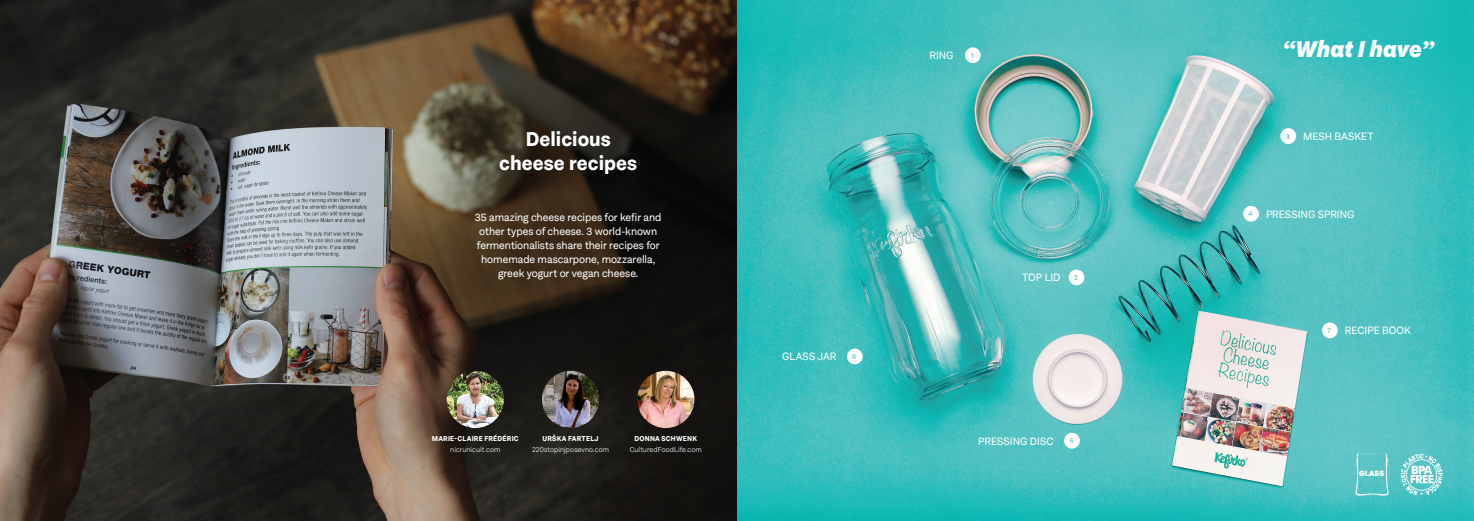
<style>
.page{position:relative;width:1474px;height:521px;background:#fff}
.page>*{position:absolute;margin:0;border:0;box-sizing:border-box;transform-origin:0 0}
.t1{font:italic 900 23.01px "Solanel";color:#fff}
.t2{font:700 19.69px/23.6px "Solanel";color:#fff;text-align:center}
.t3{font:10.5px/14px "Solanel";color:#fff;text-align:center}
.t4{font:900 7.79px "Solanel";color:#fff}
.t5{font:300 7px "Solanel";letter-spacing:.01em;color:#fff}
.t6{font:700 7px "Solanel";letter-spacing:.025em;color:#fff}
.t7{font:500 7px "Solanel";color:#68c9cb}
</style>
<div class="page">
<img style="left:0;top:0;width:1473px;height:521px">
<img style="left:637px;top:371px;width:57px;height:57px;border-radius:29px">
<img style="left:446px;top:371px;width:58px;height:57px;border-radius:29px">
<img style="left:542px;top:371px;width:57px;height:57px;border-radius:29px">
<div style="left:965px;top:47px;width:15px;height:16px;background:#fff;border-radius:50%"></div>
<div style="left:1064px;top:433px;width:15px;height:15px;background:#fff;border-radius:50%"></div>
<svg style="left:1400px;top:454px;width:42px;height:41px;background:#8bd6d7"></svg>
<svg style="left:1355px;top:454px;width:33px;height:41px"></svg>
<div style="left:846px;top:348px;width:16px;height:16px;background:#fff;border-radius:50%"></div>
<div style="left:1068px;top:269px;width:16px;height:16px;background:#fff;border-radius:50%"></div>
<div style="left:1321px;top:322px;width:16px;height:16px;background:#fff;border-radius:50%"></div>
<div style="left:1280px;top:128px;width:16px;height:16px;background:#fff;border-radius:50%"></div>
<div style="left:1243px;top:206px;width:15px;height:16px;background:#fff;border-radius:50%"></div>
<p class="t3" style="left:929px;top:48px;width:26px">RING</p>
<p class="t7" style="left:970px;top:51px;width:4px">1</p>
<h1 class="t1" style="left:1282px;top:33px;width:153px">“What I have”</h1>
<h2 class="t2" style="left:499px;top:127px;width:139px">DELICIOUS<br>CHEESE RECIPES</h2>
<p class="t3" style="left:475px;top:210px;width:188px">35 amazing cheese recipes for kefir and other types of cheese. 3 world-known fermentionalists share their recipes for homemade mascarpone, mozzarella, greek yogurt or vegan cheese.</p>
<p class="t3" style="left:1022px;top:270px;width:40px">TOP LID</p>
<p class="t7" style="left:1074px;top:273px;width:5px">2</p>
<p class="t7" style="left:1285px;top:132px;width:6px">3</p>
<p class="t3" style="left:1303px;top:129px;width:70px">mesh basket</p>
<p class="t7" style="left:1248px;top:209px;width:6px">4</p>
<p class="t3" style="left:1265px;top:207px;width:90px">PRESSING SPRING</p>
<p class="t7" style="left:1327px;top:326px;width:5px">7</p>
<p class="t3" style="left:1344px;top:323px;width:67px">RECIPE BOOK</p>
<p class="t3" style="left:782px;top:349px;width:49px">GLASS JAR</p>
<p class="t7" style="left:852px;top:352px;width:6px">6</p>
<p class="t6" style="left:432px;top:433px;width:88px">MARIE-CLAIRE FRÉDÉRIC</p>
<p class="t5" style="left:450px;top:445px;width:52px">nicrunicuit.com</p>
<p class="t6" style="left:542px;top:433px;width:58px">URŠKA FARTELJ</p>
<p class="t5" style="left:532px;top:445px;width:79px">220stopinjposevno.com</p>
<p class="t6" style="left:634px;top:433px;width:64px">DONNA SCHWENK</p>
<p class="t5" style="left:629px;top:445px;width:74px">CulturedFoodLife.com</p>
<p class="t3" style="left:978px;top:434px;width:77px">PRESSING DISC</p>
<p class="t7" style="left:1069px;top:436px;width:6px">5</p>
<p class="t4" style="left:1359px;top:468px;width:26px">GLASS</p>
</div>
